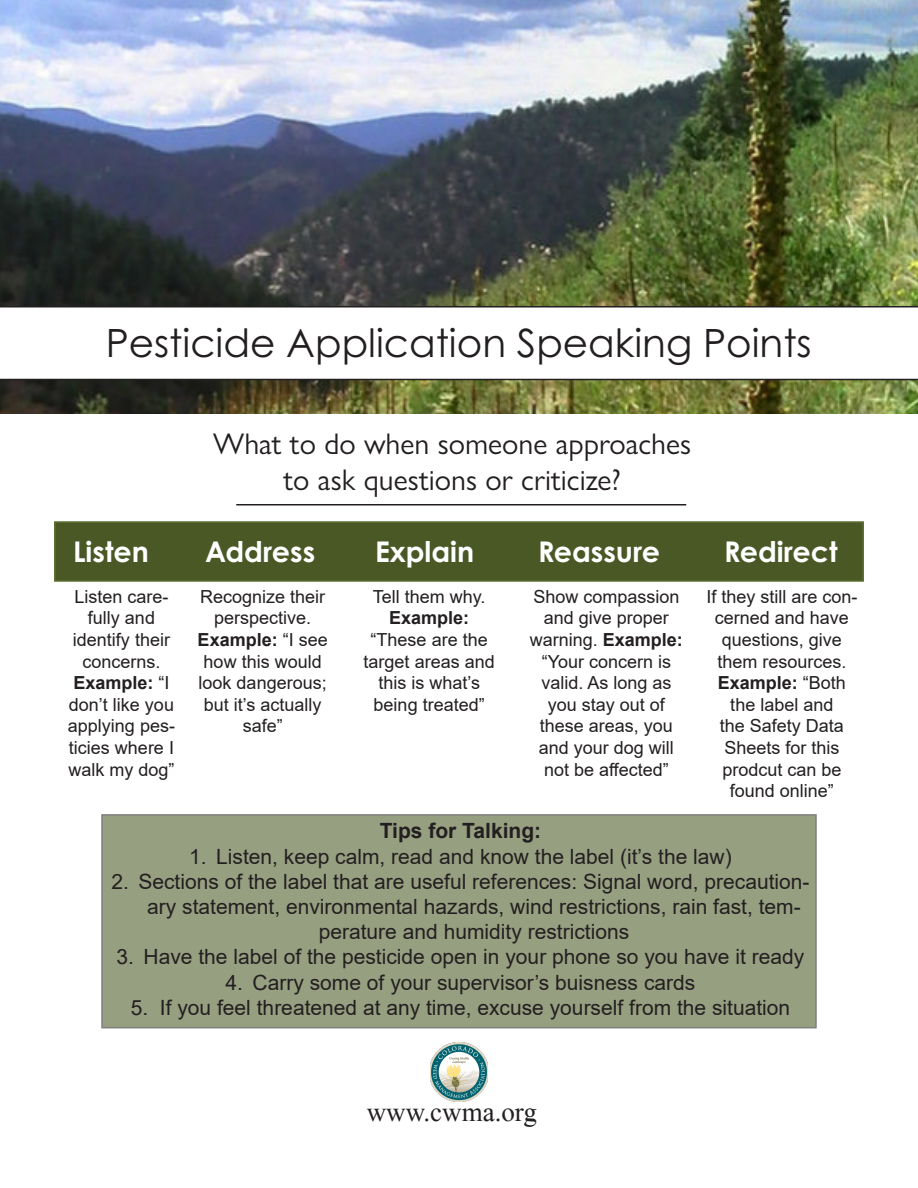
<style>
.page{position:relative;width:918px;height:1188px;background:#fff}
.page>*{position:absolute;margin:0;border:0;box-sizing:border-box;transform-origin:0 0}
.t1{font:39px "Century Gothic Pro";color:#231f20}
.t2{font:30px/36px "Gill Sans Nova";color:#231f20;text-align:center}
.t3{font:700 28.5px "Century Gothic Pro";color:#fff}
.t4{font:27px "Mongolian Baiti";color:#231f20}
.t5{font:21px "Arial";color:#231f20}
.t6{font:700 21px "Arial";color:#231f20}
.t7{font:18px/21.6px "Arial";color:#231f20;text-align:center}
.s1{font-weight:700}
</style>
<div class="page">
<div style="left:102px;top:815px;width:714px;height:213px;background:#979f81"></div>
<div style="left:54px;top:521px;width:810px;height:61px;background:#4a5826;border:2px solid #5e7034"></div>
<img style="left:0;top:0;width:918px;height:414px">
<svg style="left:0;top:306px;width:918px;height:74px"></svg>
<img style="left:431px;top:1043px;width:56px;height:59px">
<hr style="left:236px;top:504px;width:450px;height:2px;background:#231f20">
<p class="t1" style="left:106px;top:319px;width:707px">Pesticide Application Speaking Points</p>
<p class="t2" style="left:213px;top:425px;width:479px">What to do when someone approaches to ask questions or criticize?</p>
<p class="t3" style="left:73px;top:534px;width:77px">Listen</p>
<p class="t3" style="left:205px;top:534px;width:112px">Address</p>
<p class="t3" style="left:375px;top:534px;width:101px">Explain</p>
<p class="t3" style="left:538px;top:534px;width:124px">Reassure</p>
<p class="t3" style="left:724px;top:534px;width:115px">Redirect</p>
<p class="t7" style="left:68px;top:586px;width:109px">Listen care&shy;fully and identify their concerns.<br><span class="s1">Example:</span> “I don’t like you applying pes&shy;ticies where I walk my dog”</p>
<p class="t7" style="left:198px;top:586px;width:132px">Recognize their perspective.<br><span class="s1">Example:</span> “I see how this would look dangerous; but it’s actually safe”</p>
<p class="t7" style="left:364px;top:586px;width:133px">Tell them why.<br><span class="s1">Example: </span>“These are the target areas and this is what’s being treated”</p>
<p class="t7" style="left:530px;top:586px;width:154px">Show compassion and give proper warning. <span class="s1">Example: </span>“Your concern is valid. As long as you stay out of these areas, you and your dog will not be affected”</p>
<p class="t7" style="left:706px;top:586px;width:153px">If they still are con&shy;cerned and have questions, give them resources.<br><span class="s1">Example:</span> “Both the label and<br>the Safety Data<br>Sheets for this prodcut can be found online”</p>
<p class="t6" style="left:380px;top:816px;width:163px">Tips for Talking:</p>
<p class="t5" style="left:189px;top:842px;width:544px">1. Listen, keep calm, read and know the label (it’s the law)</p>
<p class="t5" style="left:111px;top:867px;width:700px">2. Sections of the label that are useful references: Signal word, precaution-</p>
<p class="t5" style="left:147px;top:892px;width:655px">ary statement, environmental hazards, wind restrictions, rain fast, tem-</p>
<p class="t5" style="left:319px;top:917px;width:312px">perature and humidity restrictions</p>
<p class="t5" style="left:117px;top:943px;width:689px">3. Have the label of the pesticide open in your phone so you have it ready</p>
<p class="t5" style="left:226px;top:968px;width:471px">4. Carry some of your supervisor’s buisness cards</p>
<p class="t5" style="left:131px;top:993px;width:661px">5. If you feel threatened at any time, excuse yourself from the situation</p>
<p class="t4" style="left:367px;top:1098px;width:172px">www.cwma.org</p>
</div>
